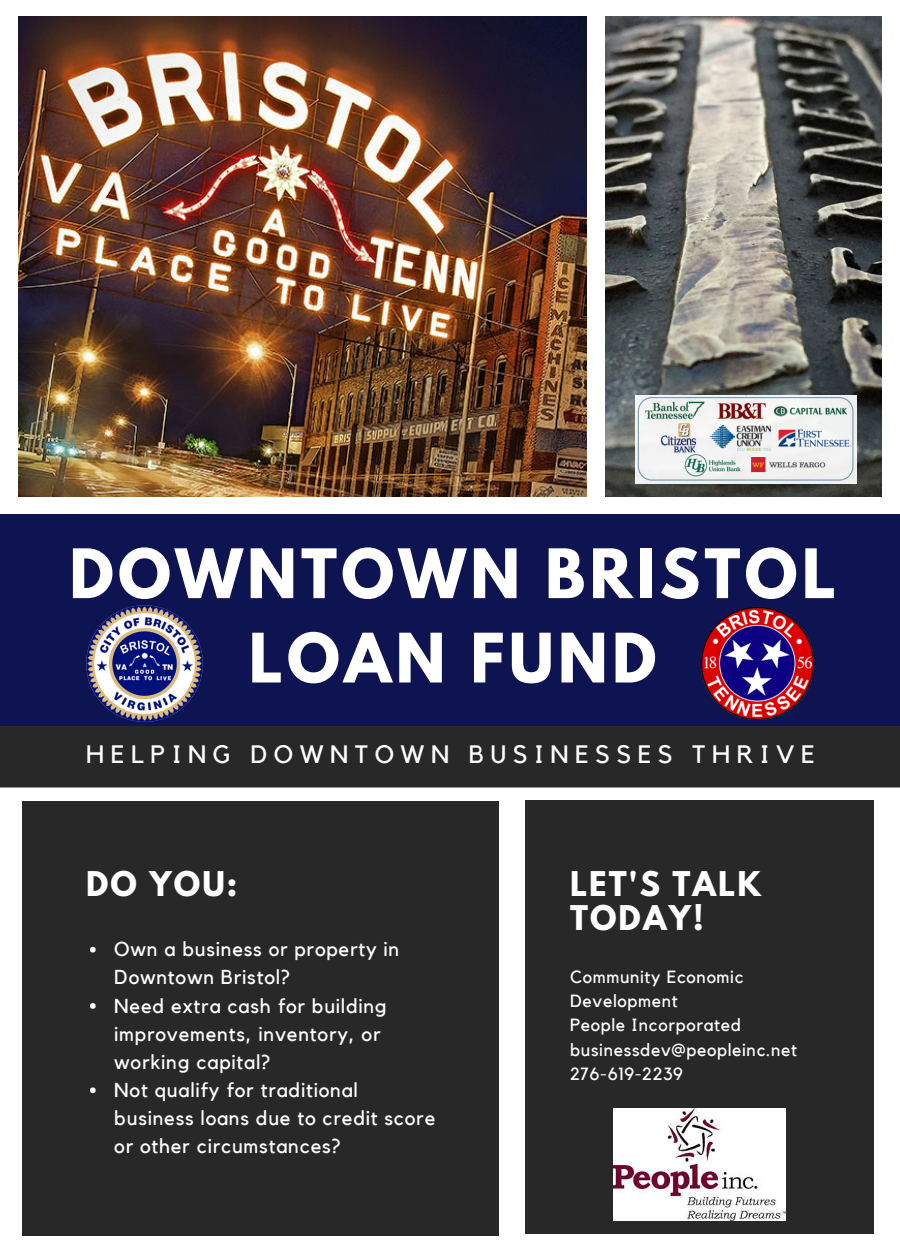
<style>
.page{position:relative;width:900px;height:1260px;background:#fff}
.page>*{position:absolute;margin:0;border:0;box-sizing:border-box;transform-origin:0 0}
.t1{font:700 60.5px/84.5px "League Spartan";letter-spacing:.07em;color:#fff;text-align:center}
.t2{font:700 30.25px/33.8px "League Spartan";letter-spacing:.07em;color:#fff}
.t3{font:25.25px "Kollektif";letter-spacing:.26em;color:#fff}
.t4{font:20px/28px "Kollektif";letter-spacing:.04em;color:#fff}
.t5{font:17.5px/24.5px "Kollektif";letter-spacing:.04em;color:#fff}
</style>
<div class="page">
<img style="left:19px;top:17px;width:568px;height:480px">
<img style="left:606px;top:17px;width:275px;height:480px">
<div style="left:0;top:514px;width:900px;height:212px;background:#0e1452"></div>
<div style="left:0;top:726px;width:900px;height:62px;background:#282828"></div>
<div style="left:23px;top:801px;width:476px;height:435px;background:#282828"></div>
<div style="left:525px;top:801px;width:349px;height:433px;background:#282828"></div>
<svg style="left:90px;top:947px;width:6px;height:5px"></svg>
<svg style="left:90px;top:1003px;width:6px;height:6px"></svg>
<svg style="left:90px;top:1088px;width:6px;height:5px"></svg>
<img style="left:613px;top:1108px;width:173px;height:113px">
<img style="left:636px;top:396px;width:221px;height:88px">
<img style="left:86px;top:606px;width:116px;height:116px">
<img style="left:701px;top:608px;width:113px;height:112px">
<h1 class="t1" style="left:69px;top:539px;width:768px">DOWNTOWN BRISTOL<br>LOAN FUND</h1>
<p class="t3" style="left:86px;top:743px;width:730px">HELPING DOWNTOWN BUSINESSES THRIVE</p>
<h2 class="t2" style="left:86px;top:871px;width:153px">DO YOU:</h2>
<p class="t4" style="left:114px;top:936px;width:323px">Own a business or property in<br>Downtown Bristol?<br>Need extra cash for building improvements, inventory, or working capital?<br>Not qualify for traditional business loans due to credit score or other circumstances?</p>
<h2 class="t2" style="left:570px;top:871px;width:193px">LET'S TALK<br>TODAY!</h2>
<p class="t5" style="left:570px;top:965px;width:229px">Community Economic<br>Development<br>People Incorporated businessdev@peopleinc.net<br>276-619-2239</p>
</div>
